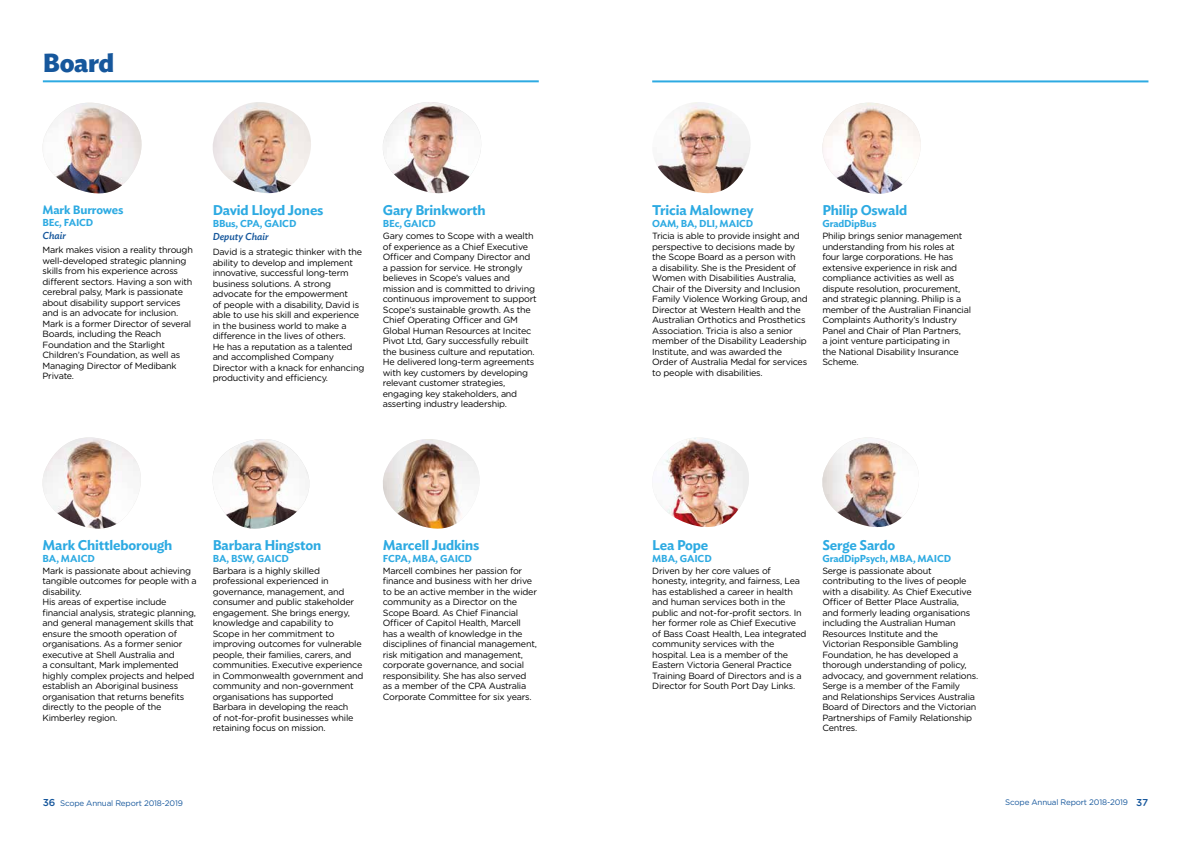
<style>
.page{position:relative;width:1191px;height:842px;background:#fff}
.page>*{position:absolute;margin:0;border:0;box-sizing:border-box;transform-origin:0 0}
.t1{font:700 26px "Ideal Sans";letter-spacing:-.015em;color:#16579c}
.t2{font:600 14px "Ideal Sans";letter-spacing:-.01em;color:#2daae2}
.t3{font:600 12px "Ideal Sans";letter-spacing:-.01em;color:#2daae2}
.t4{font:600 10px "Ideal Sans";letter-spacing:-.01em;color:#2daae2}
.t5{font:italic 500 10px "Ideal Sans";color:#16579c}
.t6{font:9px/10.5px "Gotham Rounded";letter-spacing:-.025em;color:#000}
.t7{font:8px "Gotham Rounded";letter-spacing:-.02em;color:#16579c}
.s1{font-weight:500;font-size:10px}
</style>
<div class="page">
<img style="left:42px;top:103px;width:100px;height:91px">
<img style="left:662px;top:437px;width:87px;height:90px">
<img style="left:822px;top:103px;width:99px;height:91px">
<img style="left:656px;top:102px;width:94px;height:92px">
<img style="left:383px;top:102px;width:98px;height:92px">
<hr style="left:652px;top:80px;width:496px;height:2px;background:#2daae2">
<hr style="left:43px;top:80px;width:496px;height:2px;background:#2daae2">
<img style="left:383px;top:439px;width:97px;height:90px">
<img style="left:822px;top:437px;width:94px;height:90px">
<img style="left:212px;top:439px;width:98px;height:90px">
<img style="left:42px;top:437px;width:99px;height:92px">
<img style="left:213px;top:102px;width:98px;height:92px">
<h1 class="t1" style="left:43px;top:42px;width:73px">Board</h1>
<h3 class="t3" style="left:43px;top:200px;width:82px">Mark Burrowes</h3>
<p class="t4" style="left:43px;top:214px;width:52px">BEc, FAICD</p>
<p class="t5" style="left:43px;top:227px;width:25px">Chair</p>
<p class="t6" style="left:43px;top:245px;width:152px">Mark makes vision a reality through well-developed strategic planning skills from his experience across different sectors. Having a son with cerebral palsy, Mark is passionate about disability support services and is an advocate for inclusion.<br>Mark is a former Director of several<br>Boards, including the Reach<br>Foundation and the Starlight<br>Children’s Foundation, as well as<br>Managing Director of Medibank<br>Private.</p>
<h2 class="t2" style="left:213px;top:199px;width:112px">David Lloyd Jones</h2>
<p class="t4" style="left:213px;top:216px;width:85px">BBus, CPA, GAICD</p>
<p class="t5" style="left:213px;top:229px;width:57px">Deputy Chair</p>
<p class="t6" style="left:213px;top:246px;width:153px">David is a strategic thinker with the ability to develop and implement innovative, successful long-term business solutions. A strong advocate for the empowerment<br>of people with a disability, David is able to use his skill and experience in the business world to make a difference in the lives of others.<br>He has a reputation as a talented and accomplished Company<br>Director with a knack for enhancing productivity and efficiency.</p>
<h2 class="t2" style="left:383px;top:199px;width:104px">Gary Brinkworth</h2>
<p class="t4" style="left:383px;top:216px;width:55px">BEc, GAICD</p>
<p class="t6" style="left:383px;top:230px;width:155px">Gary comes to Scope with a wealth of experience as a Chief Executive Officer and Company Director and a passion for service. He strongly believes in Scope’s values and mission and is committed to driving continuous improvement to support Scope’s sustainable growth. As the Chief Operating Officer and GM Global Human Resources at Incitec Pivot Ltd, Gary successfully rebuilt the business culture and reputation.<br>He delivered long-term agreements with key customers by developing relevant customer strategies, engaging key stakeholders, and asserting industry leadership.</p>
<h2 class="t2" style="left:43px;top:534px;width:131px">Mark Chittleborough</h2>
<p class="t4" style="left:43px;top:551px;width:54px">BA, MAICD</p>
<p class="t6" style="left:43px;top:565px;width:156px">Mark is passionate about achieving tangible outcomes for people with a disability.<br>His areas of expertise include financial analysis, strategic planning, and general management skills that ensure the smooth operation of organisations. As a former senior executive at Shell Australia and<br>a consultant, Mark implemented highly complex projects and helped establish an Aboriginal business organisation that returns benefits directly to the people of the<br>Kimberley region.</p>
<h2 class="t2" style="left:213px;top:534px;width:110px">Barbara Hingston</h2>
<p class="t4" style="left:213px;top:551px;width:78px">BA, BSW, GAICD</p>
<p class="t6" style="left:213px;top:565px;width:152px">Barbara is a highly skilled professional experienced in governance, management, and consumer and public stakeholder engagement. She brings energy, knowledge and capability to<br>Scope in her commitment to improving outcomes for vulnerable people, their families, carers, and communities. Executive experience in Commonwealth government and community and non-government organisations has supported<br>Barbara in developing the reach<br>of not-for-profit businesses while retaining focus on mission.</p>
<h2 class="t2" style="left:383px;top:534px;width:98px">Marcell Judkins</h2>
<p class="t4" style="left:383px;top:551px;width:91px">FCPA, MBA, GAICD</p>
<p class="t6" style="left:383px;top:565px;width:156px">Marcell combines her passion for finance and business with her drive to be an active member in the wider community as a Director on the Scope Board. As Chief Financial Officer of Capitol Health, Marcell has a wealth of knowledge in the disciplines of financial management, risk mitigation and management, corporate governance, and social responsibility. She has also served as a member of the CPA Australia Corporate Committee for six years.</p>
<h2 class="t2" style="left:652px;top:199px;width:103px">Tricia Malowney</h2>
<p class="t4" style="left:652px;top:216px;width:103px">OAM, BA, DLI, MAICD</p>
<p class="t6" style="left:652px;top:230px;width:157px">Tricia is able to provide insight and perspective to decisions made by the Scope Board as a person with<br>a disability. She is the President of Women with Disabilities Australia, Chair of the Diversity and Inclusion Family Violence Working Group, and Director at Western Health and the Australian Orthotics and Prosthetics Association. Tricia is also a senior member of the Disability Leadership Institute, and was awarded the Order of Australia Medal for services to people with disabilities.</p>
<h2 class="t2" style="left:822px;top:199px;width:86px">Philip Oswald</h2>
<p class="t4" style="left:822px;top:216px;width:56px">GradDipBus</p>
<p class="t6" style="left:822px;top:230px;width:150px">Philip brings senior management understanding from his roles at four large corporations. He has extensive experience in risk and compliance activities as well as dispute resolution, procurement, and strategic planning. Philip is a member of the Australian Financial<br>Complaints Authority’s Industry<br>Panel and Chair of Plan Partners,<br>a joint venture participating in<br>the National Disability Insurance<br>Scheme.</p>
<h2 class="t2" style="left:652px;top:534px;width:58px">Lea Pope</h2>
<p class="t4" style="left:652px;top:551px;width:61px">MBA, GAICD</p>
<p class="t6" style="left:652px;top:565px;width:156px">Driven by her core values of honesty, integrity, and fairness, Lea has established a career in health and human services both in the public and not-for-profit sectors. In her former role as Chief Executive of Bass Coast Health, Lea integrated community services with the hospital. Lea is a member of the Eastern Victoria General Practice Training Board of Directors and is a Director for South Port Day Links.</p>
<h2 class="t2" style="left:822px;top:534px;width:74px">Serge Sardo</h2>
<p class="t4" style="left:822px;top:551px;width:130px">GradDipPsych, MBA, MAICD</p>
<p class="t6" style="left:822px;top:565px;width:157px">Serge is passionate about contributing to the lives of people with a disability. As Chief Executive<br>Officer of Better Place Australia,<br>and formerly leading organisations including the Australian Human<br>Resources Institute and the<br>Victorian Responsible Gambling<br>Foundation, he has developed a thorough understanding of policy, advocacy, and government relations.<br>Serge is a member of the Family and Relationships Services Australia<br>Board of Directors and the Victorian<br>Partnerships of Family Relationship<br>Centres.</p>
<p class="t7" style="left:43px;top:797px;width:142px"><span class="s1">36</span> Scope Annual Report 2018-2019</p>
<p class="t7" style="left:1005px;top:797px;width:144px">Scope Annual Report 2018-2019 <span class="s1">37</span></p>
</div>
